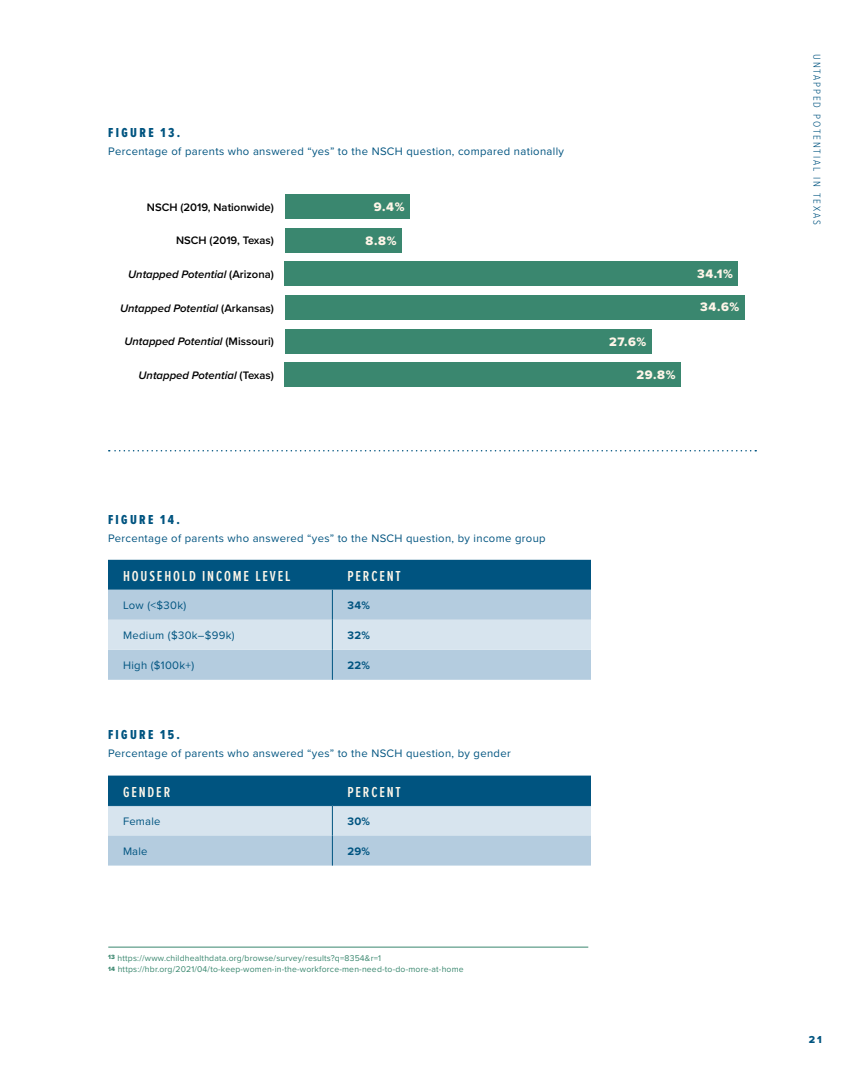
<style>
.page{position:relative;width:864px;height:1080px;background:#fff}
.page>*{position:absolute;margin:0;border:0;box-sizing:border-box;transform-origin:0 0}
.Table_hed{font:600 15px "Proxima Nova Ex Cn";letter-spacing:.125em;color:#fef7ea}
.t1{font:13.5px "Proxima Nova Ex Cn Extrabld";letter-spacing:.175em;color:#005480}
.t2{font:12.75px "Proxima Nova Extrabld";letter-spacing:.05em;color:#fff5e8}
.Caption_body{font:11.25px "Proxima Nova";letter-spacing:.03em;color:#005480}
.t3{font:italic 600 11.25px "Proxima Nova";color:#000}
.t4{font:600 11.25px "Proxima Nova";color:#000}
.Caption_Body_bold{font:700 11.25px "Proxima Nova";letter-spacing:.03em;color:#005480}
.t5{font:300 10.5px "Proxima Nova Cond";letter-spacing:.175em;color:#005480}
.t6{font:10.5px "Proxima Nova Extrabld";color:#005480}
.Footnote{font:8.7px "Proxima Nova";letter-spacing:.02em;color:#3a876f}
.Footnote_-_rule_abov{font:8.7px "Proxima Nova";letter-spacing:.02em;color:#3a876f}
.s1{font-style:normal}
</style>
<div class="page">
<hr style="left:108px;top:947px;width:480px;height:1px;background:#3a876f">
<div style="left:285px;top:195px;width:125px;height:24px;background:#3a876f"></div>
<div style="left:285px;top:228px;width:117px;height:24px;background:#3a876f"></div>
<div style="left:285px;top:262px;width:453px;height:24px;background:#3a876f"></div>
<div style="left:285px;top:295px;width:460px;height:25px;background:#3a876f"></div>
<div style="left:285px;top:329px;width:367px;height:24px;background:#3a876f"></div>
<div style="left:285px;top:363px;width:396px;height:24px;background:#3a876f"></div>
<div style="left:108px;top:560px;width:483px;height:30px;background:#005480"></div>
<div style="left:108px;top:590px;width:483px;height:90px;background:#b4ccdf"></div>
<div style="left:108px;top:620px;width:483px;height:30px;background:#d7e4ee"></div>
<hr style="left:332px;top:620px;width:1px;height:30px;background:#005480">
<hr style="left:332px;top:650px;width:1px;height:30px;background:#005480">
<hr style="left:332px;top:590px;width:1px;height:30px;background:#005480">
<svg style="left:108px;top:776px;width:483px;height:90px;background:#85acc5"></svg>
<hr style="left:108px;top:805px;width:224px;height:1px;background:#005480">
<hr style="left:332px;top:805px;width:259px;height:1px;background:#005480">
<hr style="left:332px;top:806px;width:1px;height:30px;background:#005480">
<hr style="left:332px;top:836px;width:1px;height:30px;background:#005480">
<svg style="left:109px;top:450px;width:647px;height:2px"></svg>
<p class="t1" style="left:108px;top:122px;width:73px">FIGURE 13.</p>
<p class="Caption_body" style="left:108px;top:143px;width:457px">Percentage of parents who answered “yes” to the NSCH question, compared nationally</p>
<p class="t4" style="left:147px;top:199px;width:128px">NSCH (2019, Nationwide)</p>
<p class="t2" style="left:374px;top:197px;width:32px">9.4%</p>
<p class="t2" style="left:366px;top:231px;width:32px">8.8%</p>
<p class="t4" style="left:176px;top:232px;width:99px">NSCH (2019, Texas)</p>
<p class="t3" style="left:128px;top:266px;width:147px">Untapped Potential <span class="s1">(Arizona)</span></p>
<p class="t3" style="left:120px;top:300px;width:155px">Untapped Potential <span class="s1">(Arkansas)</span></p>
<p class="t3" style="left:124px;top:333px;width:151px">Untapped Potential <span class="s1">(Missouri)</span></p>
<p class="t3" style="left:139px;top:367px;width:137px">Untapped Potential <span class="s1">(Texas)</span></p>
<p class="t2" style="left:609px;top:332px;width:39px">27.6%</p>
<p class="t2" style="left:637px;top:365px;width:41px">29.8%</p>
<p class="t2" style="left:697px;top:264px;width:37px">34.1%</p>
<p class="t2" style="left:700px;top:297px;width:41px">34.6%</p>
<p class="t1" style="left:108px;top:509px;width:73px">FIGURE 14.</p>
<p class="Caption_body" style="left:108px;top:530px;width:439px">Percentage of parents who answered “yes” to the NSCH question, by income group</p>
<p class="Table_hed" style="left:123px;top:565px;width:169px">HOUSEHOLD INCOME LEVEL</p>
<p class="Table_hed" style="left:347px;top:565px;width:55px">PERCENT</p>
<p class="Caption_body" style="left:123px;top:597px;width:65px">Low (&lt;$30k)</p>
<p class="Caption_Body_bold" style="left:347px;top:597px;width:24px">34%</p>
<p class="Caption_body" style="left:123px;top:627px;width:113px">Medium ($30k–$99k)</p>
<p class="Caption_Body_bold" style="left:347px;top:627px;width:24px">32%</p>
<p class="Caption_body" style="left:123px;top:657px;width:73px">High ($100k+)</p>
<p class="Caption_Body_bold" style="left:347px;top:657px;width:24px">22%</p>
<p class="t1" style="left:108px;top:725px;width:74px">FIGURE 15.</p>
<p class="Caption_body" style="left:108px;top:745px;width:404px">Percentage of parents who answered “yes” to the NSCH question, by gender</p>
<p class="Table_hed" style="left:123px;top:781px;width:49px">GENDER</p>
<p class="Table_hed" style="left:347px;top:781px;width:55px">PERCENT</p>
<p class="Caption_body" style="left:123px;top:813px;width:39px">Female</p>
<p class="Caption_Body_bold" style="left:347px;top:813px;width:24px">30%</p>
<p class="Caption_body" style="left:123px;top:843px;width:26px">Male</p>
<p class="Caption_Body_bold" style="left:347px;top:843px;width:24px">29%</p>
<p class="Footnote_-_rule_abov" style="left:108px;top:951px;width:274px"><sup>13</sup> https://www.childhealthdata.org/browse/survey/results?q=8354&amp;r=1</p>
<p class="Footnote" style="left:108px;top:963px;width:357px"><sup>14</sup> https://hbr.org/2021/04/to-keep-women-in-the-workforce-men-need-to-do-more-at-home</p>
<p class="t5" style="left:825px;top:54px;width:172px;rotate:90deg">UNTAPPED POTENTIAL IN TEXAS</p>
<p class="t6" style="left:809px;top:1032px;width:14px">21</p>
</div>
